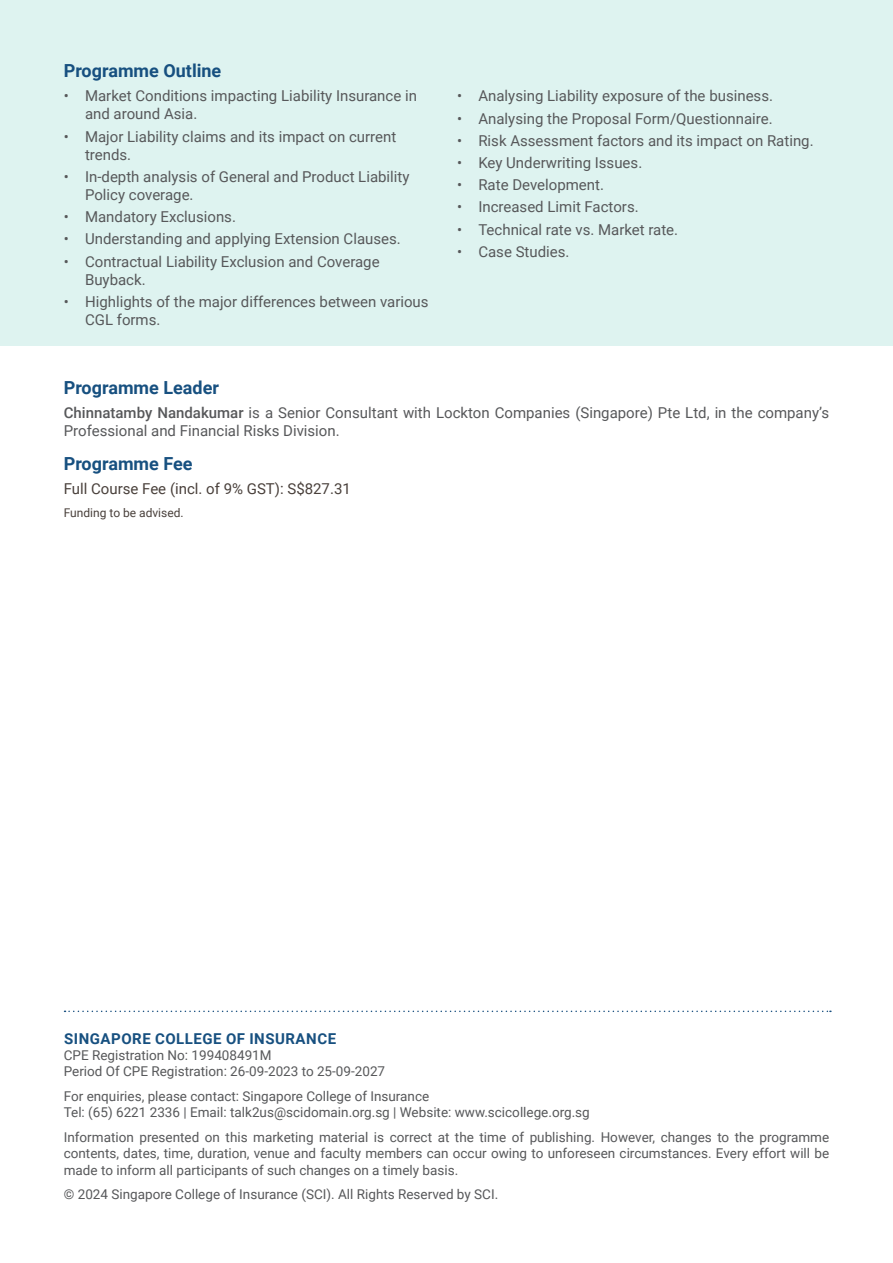
<style>
.page{position:relative;width:893px;height:1263px;background:#fff}
.page>*{position:absolute;margin:0;border:0;box-sizing:border-box;transform-origin:0 0}
.t1{font:700 18px "Roboto";color:#175080}
.t2{font:15px/18px "Roboto";color:#57585a}
.t3{font:15px "Roboto";color:#49403b}
.t4{font:700 15px "Roboto";letter-spacing:.035em;color:#175080}
.t5{font:13.5px/16.2px "Roboto";color:#57585a}
.t6{font:12px "Roboto";color:#49403b}
.s1{font-weight:500}
</style>
<div class="page">
<div style="left:0;top:0;width:893px;height:346px;background:#def3f0"></div>
<svg style="left:65px;top:1010px;width:766px;height:2px"></svg>
<p class="t1" style="left:64px;top:58px;width:159px">Programme Outline</p>
<p class="t2" style="left:85px;top:86px;width:333px;text-indent:-21px">• Market Conditions impacting Liability Insurance in and around Asia.</p>
<p class="t2" style="left:85px;top:127px;width:313px;text-indent:-21px">• Major Liability claims and its impact on current trends.</p>
<p class="t2" style="left:85px;top:167px;width:326px;text-indent:-21px">• In-depth analysis of General and Product Liability<br>Policy coverage.</p>
<p class="t2" style="left:64px;top:207px;width:174px">• Mandatory Exclusions.</p>
<p class="t2" style="left:64px;top:229px;width:338px">• Understanding and applying Extension Clauses.</p>
<p class="t2" style="left:85px;top:252px;width:296px;text-indent:-21px">• Contractual Liability Exclusion and Coverage<br>Buyback.</p>
<p class="t2" style="left:85px;top:292px;width:345px;text-indent:-21px">• Highlights of the major differences between various<br>CGL forms.</p>
<p class="t2" style="left:457px;top:86px;width:317px">• Analysing Liability exposure of the business.</p>
<p class="t2" style="left:457px;top:109px;width:317px">• Analysing the Proposal Form/Questionnaire.</p>
<p class="t2" style="left:457px;top:131px;width:358px">• Risk Assessment factors and its impact on Rating.</p>
<p class="t2" style="left:457px;top:153px;width:187px">• Key Underwriting Issues.</p>
<p class="t2" style="left:457px;top:175px;width:148px">• Rate Development.</p>
<p class="t2" style="left:457px;top:198px;width:183px">• Increased Limit Factors.</p>
<p class="t2" style="left:457px;top:220px;width:223px">• Technical rate vs. Market rate.</p>
<p class="t2" style="left:457px;top:242px;width:114px">• Case Studies.</p>
<p class="t1" style="left:64px;top:375px;width:157px">Programme Leader</p>
<p class="t2" style="left:64px;top:403px;width:767px"><span class="s1">Chinnatamby Nandakumar</span> is a Senior Consultant with Lockton Companies (Singapore) Pte Ltd, in the company’s<br>Professional and Financial Risks Division.</p>
<p class="t1" style="left:64px;top:451px;width:130px">Programme Fee</p>
<p class="t3" style="left:64px;top:479px;width:289px">Full Course Fee (incl. of 9% GST): S$827.31</p>
<p class="t6" style="left:64px;top:505px;width:121px">Funding to be advised.</p>
<p class="t4" style="left:64px;top:1028px;width:274px">SINGAPORE COLLEGE OF INSURANCE</p>
<p class="t5" style="left:64px;top:1047px;width:323px">CPE Registration No: 199408491M<br>Period Of CPE Registration: 26-09-2023 to 25-09-2027</p>
<p class="t5" style="left:64px;top:1088px;width:527px">For enquiries, please contact: Singapore College of Insurance<br>Tel: (65) 6221 2336 | Email: talk2us@scidomain.org.sg | Website: www.scicollege.org.sg</p>
<p class="t5" style="left:64px;top:1129px;width:767px;text-align:justify">Information presented on this marketing material is correct at the time of publishing. However, changes to the programme contents, dates, time, duration, venue and faculty members can occur owing to unforeseen circumstances. Every effort will be made to inform all participants of such changes on a timely basis.</p>
<p class="t5" style="left:64px;top:1186px;width:436px">© 2024 Singapore College of Insurance (SCI). All Rights Reserved by SCI.</p>
</div>
